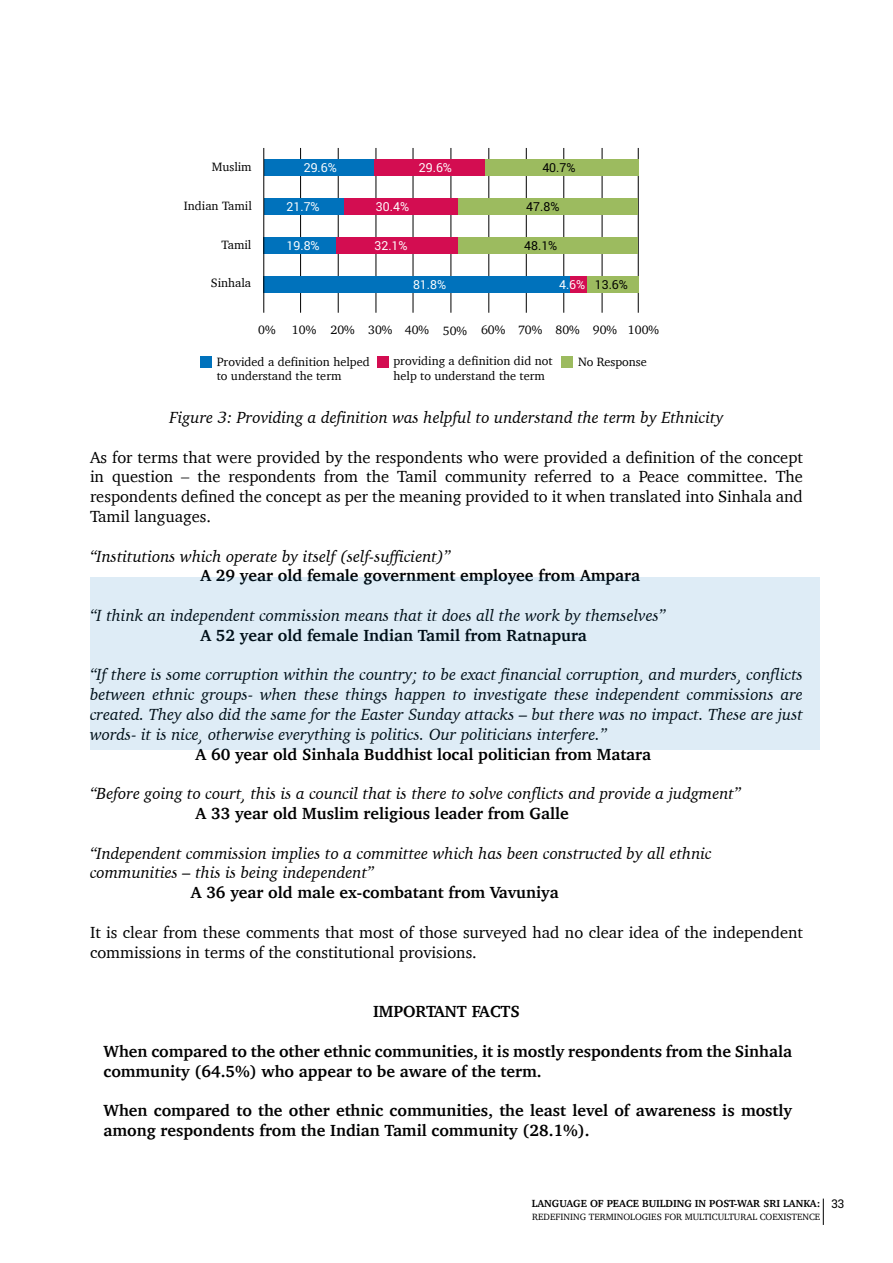
<style>
.page{position:relative;width:893px;height:1263px;background:#fff}
.page>*{position:absolute;margin:0;border:0;box-sizing:border-box;transform-origin:0 0}
.t1{font:italic 16.5px/19.8px "Charter";color:#000;text-align:justify}
.t2{font:700 16.5px/19.8px "Charter";color:#000}
.t3{font:16.5px/19.8px "Charter";color:#000;text-align:justify}
.t4{font:12.3px/14.9px "Charter";color:#000}
.t5{font:12.3px "Roboto";color:#fff}
.t6{font:12.3px "Roboto";color:#000}
.t7{font:700 10.5px "Charter";color:#000}
.t8{font:9.3px "Charter";color:#000}
.s1{font-size:12.45px}
.s2{font-family:"Roboto Slab";font-weight:400;font-size:12px}
</style>
<div class="page">
<svg style="left:823px;top:1198px;width:1px;height:27px"></svg>
<hr style="left:300px;top:148px;width:1px;height:165px;background:#000">
<hr style="left:338px;top:148px;width:1px;height:165px;background:#000">
<hr style="left:376px;top:148px;width:1px;height:165px;background:#000">
<hr style="left:413px;top:148px;width:1px;height:165px;background:#000">
<hr style="left:451px;top:148px;width:1px;height:165px;background:#000">
<hr style="left:489px;top:148px;width:1px;height:165px;background:#000">
<hr style="left:526px;top:148px;width:1px;height:165px;background:#000">
<hr style="left:563px;top:148px;width:1px;height:165px;background:#000">
<hr style="left:602px;top:148px;width:1px;height:165px;background:#000">
<hr style="left:638px;top:148px;width:1px;height:165px;background:#000">
<div style="left:200px;top:356px;width:12px;height:12px;background:#0072bc"></div>
<div style="left:377px;top:356px;width:12px;height:11px;background:#d30d51"></div>
<div style="left:561px;top:356px;width:12px;height:12px;background:#9cbb5f"></div>
<div style="left:264px;top:159px;width:110px;height:17px;background:#0072bc"></div>
<div style="left:374px;top:159px;width:111px;height:17px;background:#d30d51"></div>
<div style="left:485px;top:159px;width:153px;height:17px;background:#9cbb5f"></div>
<div style="left:264px;top:198px;width:80px;height:17px;background:#0072bc"></div>
<div style="left:344px;top:198px;width:114px;height:17px;background:#d30d51"></div>
<div style="left:458px;top:198px;width:180px;height:17px;background:#9cbb5f"></div>
<div style="left:264px;top:237px;width:72px;height:17px;background:#0072bc"></div>
<div style="left:336px;top:237px;width:122px;height:17px;background:#d30d51"></div>
<div style="left:458px;top:237px;width:180px;height:17px;background:#9cbb5f"></div>
<div style="left:264px;top:276px;width:306px;height:17px;background:#0072bc"></div>
<div style="left:570px;top:276px;width:17px;height:17px;background:#d30d51"></div>
<div style="left:587px;top:276px;width:51px;height:17px;background:#9cbb5f"></div>
<hr style="left:264px;top:148px;width:1px;height:165px;background:#000">
<div style="left:90px;top:577px;width:729px;height:173px;background:#deecf6"></div>
<p class="t4" style="left:212px;top:159px;width:42px">Muslim</p>
<p class="t4" style="left:184px;top:198px;width:69px">Indian Tamil</p>
<p class="t4" style="left:222px;top:237px;width:31px">Tamil</p>
<p class="t5" style="left:304px;top:159px;width:35px">29.6%</p>
<p class="t5" style="left:419px;top:159px;width:35px">29.6%</p>
<p class="t6" style="left:542px;top:159px;width:35px">40.7%</p>
<p class="t6" style="left:526px;top:198px;width:35px">47.8%</p>
<p class="t6" style="left:524px;top:237px;width:35px">48.1%</p>
<p class="t5" style="left:376px;top:198px;width:35px">30.4%</p>
<p class="t5" style="left:374px;top:237px;width:35px">32.1%</p>
<p class="t5" style="left:287px;top:198px;width:35px">21.7%</p>
<p class="t5" style="left:287px;top:237px;width:35px">19.8%</p>
<p class="t4" style="left:211px;top:276px;width:42px">Sinhala</p>
<p class="t5" style="left:413px;top:276px;width:35px">81.8%</p>
<p class="t5" style="left:559px;top:276px;width:28px">4.6%</p>
<p class="t6" style="left:595px;top:276px;width:35px">13.6%</p>
<p class="t4" style="left:258px;top:322px;width:19px">0%</p>
<p class="t4" style="left:292px;top:322px;width:369px">10% 20% 30% 40% 50% <span class="s1">60%</span> 70% 80% 90% 100%</p>
<p class="t4" style="left:217px;top:354px;width:155px">Provided a definition helped to understand the term</p>
<p class="t4" style="left:393px;top:353px;width:161px">providing a definition did not help to understand the term</p>
<p class="t4" style="left:578px;top:354px;width:70px">No Response</p>
<p class="t1" style="left:170px;top:407px;width:555px">Figure 3: Providing a definition was helpful to understand the term by Ethnicity</p>
<p class="t3" style="left:90px;top:447px;width:714px">As for terms that were provided by the respondents who were provided a definition of the concept in question – the respondents from the Tamil community referred to a Peace committee. The respondents defined the concept as per the meaning provided to it when translated into Sinhala and Tamil languages.</p>
<p class="t1" style="left:90px;top:546px;width:362px">“Institutions which operate by itself (self-sufficient)”</p>
<p class="t2" style="left:200px;top:566px;width:441px">A 29 year old female government employee from Ampara</p>
<p class="t1" style="left:90px;top:605px;width:577px">“I think an independent commission means that it does all the work by themselves”</p>
<p class="t2" style="left:200px;top:625px;width:388px">A 52 year old female Indian Tamil from Ratnapura</p>
<p class="t1" style="left:90px;top:665px;width:714px">“If there is some corruption within the country; to be exact financial corruption, and murders, conflicts between ethnic groups- when these things happen to investigate these independent commissions are created. They also did the same for the Easter Sunday attacks – but there was no impact. These are just words- it is nice, otherwise everything is politics. Our politicians interfere.”</p>
<p class="t2" style="left:196px;top:744px;width:457px">A 60 year old Sinhala Buddhist local politician from Matara</p>
<p class="t1" style="left:90px;top:784px;width:652px">“Before going to court, this is a council that is there to solve conflicts and provide a judgment”</p>
<p class="t2" style="left:196px;top:803px;width:375px">A 33 year old Muslim religious leader from Galle</p>
<p class="t1" style="left:90px;top:843px;width:623px">“Independent commission implies to a committee which has been constructed by all ethnic communities – this is being independent”</p>
<p class="t2" style="left:191px;top:882px;width:369px">A 36 year old male ex-combatant from Vavuniya</p>
<p class="t3" style="left:90px;top:922px;width:714px">It is clear from these comments that most of those surveyed had no clear idea of the independent commissions in terms of the constitutional provisions.</p>
<p class="t2" style="left:373px;top:1001px;width:148px">IMPORTANT FACTS</p>
<p class="t2" style="left:103px;top:1041px;width:690px">When compared to the other ethnic communities, it is mostly respondents from the Sinhala community (64.5%) who appear to be aware of the term.</p>
<p class="t2" style="left:103px;top:1100px;width:690px">When compared to the other ethnic communities, the least level of awareness is mostly among respondents from the Indian Tamil community (28.1%).</p>
<p class="t7" style="left:532px;top:1194px;width:314px">LANGUAGE OF PEACE BUILDING IN POST-WAR SRI LANKA: <span class="s2">33</span></p>
<p class="t8" style="left:532px;top:1209px;width:290px">REDEFINING TERMINOLOGIES FOR MULTICULTURAL COEXISTENCE</p>
</div>
